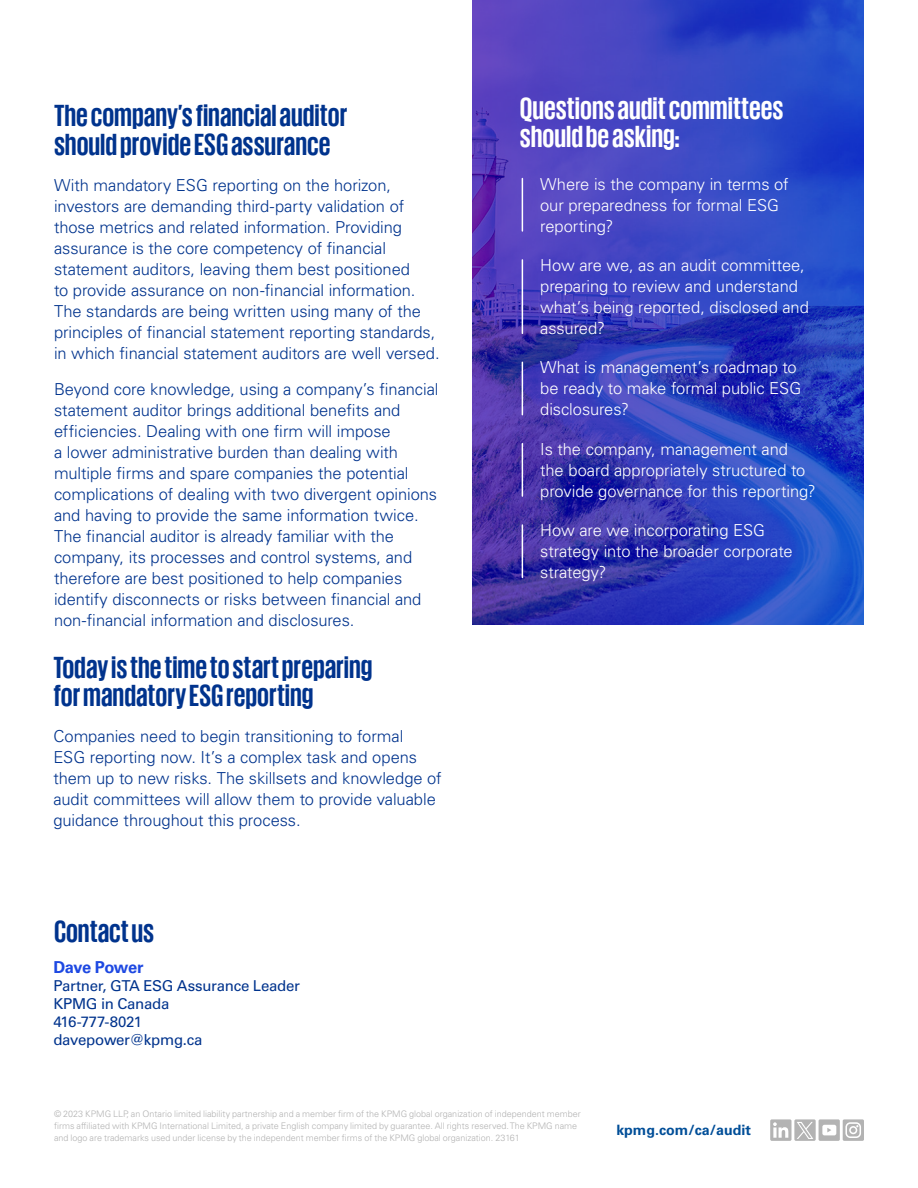
<style>
.page{position:relative;width:918px;height:1188px;background:#fff}
.page>*{position:absolute;margin:0;border:0;box-sizing:border-box;transform-origin:0 0}
.t1{font:700 31.5px/28.5px "KPMG";color:#00338d}
.t2{font:700 31.5px/28.5px "KPMG";color:#fff}
.t3{font:300 16.5px/21px "Univers LT Std";letter-spacing:-.005em;color:#00338d}
.t4{font:300 16.5px/21px "Univers LT Std";letter-spacing:-.005em;color:#fff}
.t5{font:700 16.5px "Univers LT Std";letter-spacing:-.03em;color:#1e49e2}
.t6{font:15px/18px "Univers LT Std";letter-spacing:-.02em;color:#00338d}
.t7{font:700 14.25px "Univers LT Std";color:#004e98}
.t8{font:300 9px/12px "Univers LT Std";color:#b2b2b2}
</style>
<div class="page">
<svg style="left:472px;top:0;width:392px;height:625px;background:#3541bd"></svg>
<div style="left:513px;top:165px;width:32px;height:79px;background:#5c48c2"></div>
<hr style="left:522px;top:179px;width:1px;height:52px;background:#fff">
<div style="left:513px;top:247px;width:32px;height:100px;background:#000;opacity:.1"></div>
<hr style="left:522px;top:260px;width:1px;height:73px;background:#fff">
<div style="left:513px;top:349px;width:32px;height:79px;background:#000;opacity:.1"></div>
<hr style="left:522px;top:362px;width:1px;height:53px;background:#fff">
<div style="left:513px;top:431px;width:32px;height:78px;background:#000;opacity:.1"></div>
<hr style="left:522px;top:444px;width:1px;height:52px;background:#fff">
<div style="left:513px;top:512px;width:32px;height:79px;background:#000;opacity:.1"></div>
<hr style="left:522px;top:525px;width:1px;height:52px;background:#fff">
<svg style="left:770px;top:1119px;width:94px;height:22px"></svg>
<h1 class="t1" style="left:54px;top:100px;width:295px">The company’s financial auditor should provide ESG assurance</h1>
<p class="t3" style="left:54px;top:174px;width:387px">With mandatory ESG reporting on the horizon, investors are demanding third-party validation of those metrics and related information. Providing assurance is the core competency of financial statement auditors, leaving them best positioned<br>to provide assurance on non-financial information.<br>The standards are being written using many of the principles of financial statement reporting standards, in which financial statement auditors are well versed.</p>
<p class="t3" style="left:54px;top:378px;width:386px">Beyond core knowledge, using a company’s financial statement auditor brings additional benefits and efficiencies. Dealing with one firm will impose<br>a lower administrative burden than dealing with multiple firms and spare companies the potential complications of dealing with two divergent opinions and having to provide the same information twice.<br>The financial auditor is already familiar with the company, its processes and control systems, and therefore are best positioned to help companies identify disconnects or risks between financial and non-financial information and disclosures.</p>
<h1 class="t1" style="left:53px;top:652px;width:321px">Today is the time to start preparing for mandatory ESG reporting</h1>
<p class="t3" style="left:53px;top:726px;width:390px">Companies need to begin transitioning to formal<br>ESG reporting now. It’s a complex task and opens them up to new risks. The skillsets and knowledge of audit committees will allow them to provide valuable guidance throughout this process.</p>
<h1 class="t1" style="left:54px;top:916px;width:102px">Contact us</h1>
<p class="t5" style="left:53px;top:957px;width:92px">Dave Power</p>
<p class="t6" style="left:53px;top:977px;width:248px">Partner, GTA ESG Assurance Leader<br>KPMG in Canada<br>416-777-8021<br>davepower@kpmg.ca</p>
<h1 class="t2" style="left:520px;top:93px;width:265px">Questions audit committees should be asking:</h1>
<p class="t4" style="left:540px;top:173px;width:250px">Where is the company in terms of our preparedness for formal ESG reporting?</p>
<p class="t4" style="left:540px;top:255px;width:270px">How are we, as an audit committee, preparing to review and understand what’s being reported, disclosed and assured?</p>
<p class="t4" style="left:540px;top:357px;width:263px">What is management’s roadmap to be ready to make formal public ESG disclosures?</p>
<p class="t4" style="left:540px;top:439px;width:277px">Is the company, management and<br>the board appropriately structured to provide governance for this reporting?</p>
<p class="t4" style="left:540px;top:520px;width:254px">How are we incorporating ESG strategy into the broader corporate strategy?</p>
<p class="t8" style="left:54px;top:1108px;width:528px">© 2023 KPMG LLP, an Ontario limited liability partnership and a member firm of the KPMG global organization of independent member firms affiliated with KPMG International Limited, a private English company limited by guarantee. All rights reserved. The KPMG name and logo are trademarks used under license by the independent member firms of the KPMG global organization. 23161</p>
<p class="t7" style="left:616px;top:1122px;width:136px">kpmg.com/ca/audit</p>
</div>
